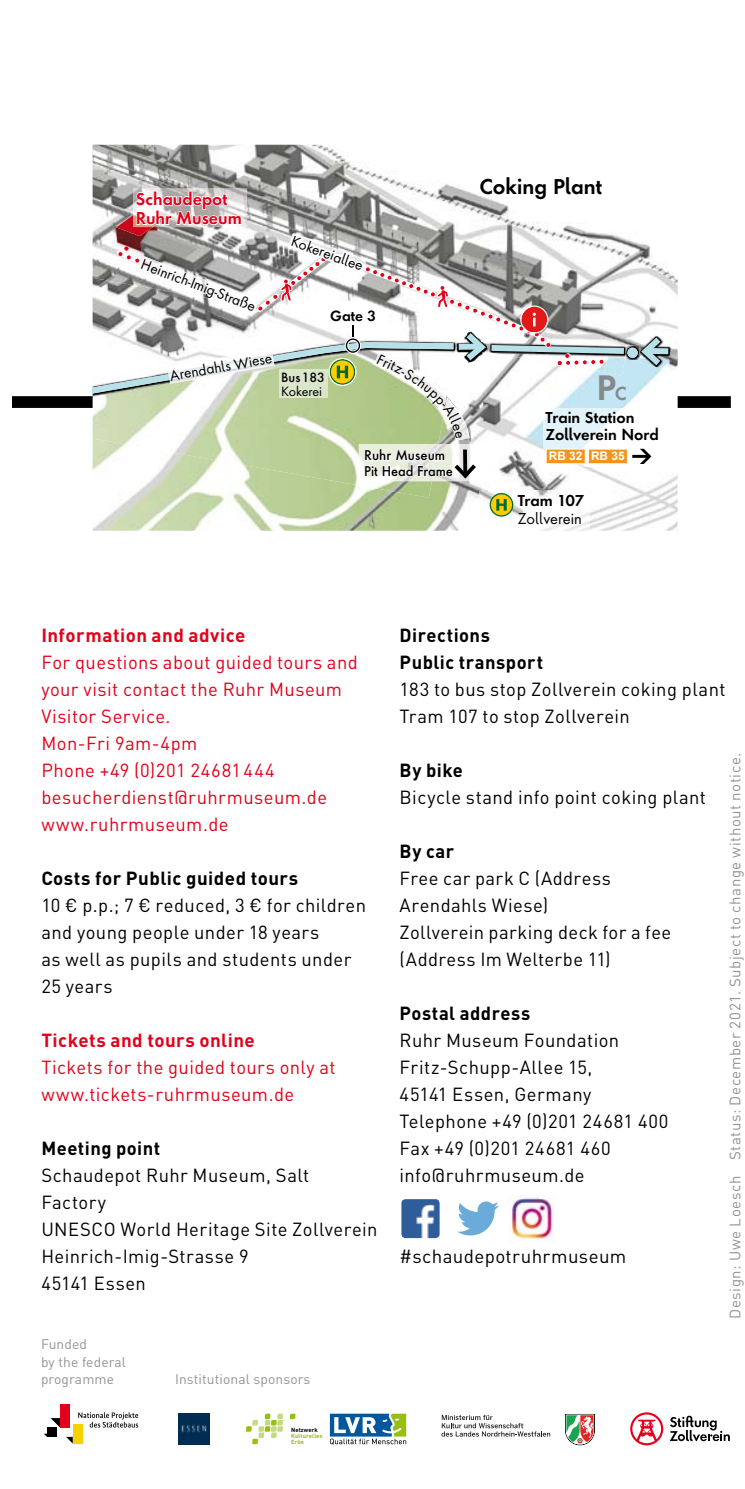
<style>
.page{position:relative;width:745px;height:1489px;background:#fff}
.page>*{position:absolute;margin:0;border:0;box-sizing:border-box;transform-origin:0 0}
.t1{font:600 32.75px "Futura ND Alt";color:#87888a}
.t2{font:600 19.75px "Futura ND Alt";color:#000}
.t3{font:18.75px/27px "DINCE";letter-spacing:.025em;color:#000}
.t4{font:18.75px/27px "DINCE";letter-spacing:.025em;color:#e2001a}
.t5{font:700 18.75px/27px "DINCE";letter-spacing:.025em;color:#000}
.t6{font:700 18.75px "DINCE";letter-spacing:.025em;color:#e2001a}
.t7{font:600 15.75px/19.2px "Futura ND Alt";color:#e2001a}
.t8{font:15px "DINCE";letter-spacing:.035em;color:#929395}
.t9{font:600 14.5px/16.8px "Futura ND Alt";color:#000}
.t10{font:14.5px "Futura ND Alt";color:#000}
.t11{font:13.75px/17.5px "DINCE";letter-spacing:.01em;color:#929395}
.t12{font:13.75px "Futura ND Alt";color:#000}
.t13{font:600 13.75px "Futura ND Alt";color:#000}
.t14{font:500 13px/15.2px "Futura ND Alt";letter-spacing:-.01em;color:#000}
.t15{font:12.5px "Futura ND Alt";letter-spacing:-.005em;color:#000}
.t16{font:500 12.5px "Futura ND Alt";color:#000}
.t17{font:700 11.75px "Arial";color:#fff}
.t18{font:700 6px/6.2px "DIN";letter-spacing:.02em;color:#97bf0d}
.t19{font:700 6px "DIN";letter-spacing:.02em;color:#000}
.s1{font-size:17.5px}
</style>
<div class="page">
<div style="left:178px;top:1413px;width:32px;height:31px;background:#002c52"></div>
<img style="left:181px;top:1425px;width:26px;height:8px">
<svg style="left:246px;top:1413px;width:37px;height:30px"></svg>
<svg style="left:290px;top:1413px;width:5px;height:5px"></svg>
<svg style="left:330px;top:1413px;width:76px;height:31px"></svg>
<svg style="left:565px;top:1414px;width:29px;height:30px"></svg>
<svg style="left:441px;top:1414px;width:109px;height:22px"></svg>
<svg style="left:630px;top:1412px;width:32px;height:33px"></svg>
<svg style="left:670px;top:1415px;width:59px;height:25px"></svg>
<svg style="left:677px;top:1433px;width:7px;height:7px"></svg>
<svg style="left:51px;top:1418px;width:9px;height:9px"></svg>
<div style="left:60px;top:1403px;width:10px;height:24px;background:#e2001a"></div>
<div style="left:47px;top:1427px;width:10px;height:9px;background:#000"></div>
<svg style="left:66px;top:1436px;width:7px;height:7px"></svg>
<div style="left:73px;top:1424px;width:9px;height:19px;background:#f8d200"></div>
<svg style="left:78px;top:1412px;width:60px;height:15px"></svg>
<img style="left:401px;top:1199px;width:38px;height:38px">
<svg style="left:457px;top:1201px;width:41px;height:34px"></svg>
<img style="left:510px;top:1195px;width:43px;height:45px">
<div style="left:13px;top:396px;width:717px;height:12px;background:#000"></div>
<img style="left:92px;top:145px;width:585px;height:385px">
<img style="left:636px;top:332px;width:37px;height:38px">
<div style="left:647px;top:348px;width:21px;height:6px;background:#b7e0e8"></div>
<img style="left:626px;top:346px;width:10px;height:14px">
<svg style="left:636px;top:337px;width:24px;height:28px"></svg>
<div style="left:627px;top:347px;width:10px;height:11px;background:#b7e0e8;border-radius:50%"></div>
<img style="left:92px;top:438px;width:363px;height:59px">
<img style="left:438px;top:444px;width:40px;height:37px">
<img style="left:358px;top:444px;width:80px;height:37px">
<svg style="left:364px;top:445px;width:111px;height:33px"></svg>
<img style="left:542px;top:408px;width:127px;height:59px">
<svg style="left:545px;top:448px;width:106px;height:16px"></svg>
<img style="left:479px;top:491px;width:110px;height:39px">
<svg style="left:489px;top:493px;width:24px;height:23px"></svg>
<img style="left:443px;top:438px;width:26px;height:3px">
<svg style="left:92px;top:174px;width:534px;height:264px"></svg>
<p class="t7" style="left:136px;top:189px;width:107px">Schaudepot<br>Ruhr Museum</p>
<p class="t12" style="left:145px;top:254px;width:123px;rotate:21deg">Heinrich-Imig-Straße</p>
<p class="t12" style="left:295px;top:231px;width:77px;rotate:20deg">Kokereiallee</p>
<p class="t13" style="left:330px;top:307px;width:47px">Gate 3</p>
<p class="t12" style="left:168px;top:366px;width:105px;rotate:-10deg">Arendahls Wiese</p>
<p class="t16" style="left:281px;top:368px;width:45px">Bus 183</p>
<p class="t15" style="left:281px;top:382px;width:42px">Kokerei</p>
<p class="t14" style="left:364px;top:448px;width:90px">Ruhr Museum<br>Pit Head Frame</p>
<p class="t2" style="left:479px;top:173px;width:124px">Coking Plant</p>
<h1 class="t1" style="left:596px;top:365px;width:32px">P<span class="s1">C</span></h1>
<p class="t9" style="left:545px;top:409px;width:115px">Train Station<br>Zollverein Nord</p>
<p class="t17" style="left:548px;top:448px;width:77px">RB 32 RB 35</p>
<p class="t9" style="left:517px;top:492px;width:67px">Tram 107</p>
<p class="t10" style="left:517px;top:507px;width:65px">Zollverein</p>
<p class="t6" style="left:41px;top:622px;width:205px">Information and advice</p>
<p class="t4" style="left:41px;top:649px;width:318px">For questions about guided tours and your visit contact the Ruhr Museum<br>Visitor Service.<br>Mon-Fri 9am-4pm<br>Phone +49 (0)201 24681 444 besucherdienst@ruhrmuseum.de www.ruhrmuseum.de</p>
<p class="t5" style="left:41px;top:864px;width:258px">Costs for Public guided tours</p>
<p class="t3" style="left:41px;top:892px;width:326px">10 € p.p.; 7 € reduced, 3 € for children and young people under 18 years<br>as well as pupils and students under<br>25 years</p>
<p class="t6" style="left:41px;top:1027px;width:215px">Tickets and tours online</p>
<p class="t4" style="left:41px;top:1054px;width:295px">Tickets for the guided tours only at www.tickets-ruhrmuseum.de</p>
<p class="t5" style="left:41px;top:1134px;width:120px">Meeting point</p>
<p class="t3" style="left:41px;top:1162px;width:337px">Schaudepot Ruhr Museum, Salt<br>Factory<br>UNESCO World Heritage Site Zollverein<br>Heinrich-Imig-Strasse 9<br>45141 Essen</p>
<p class="t11" style="left:41px;top:1335px;width:86px">Funded<br>by the federal programme</p>
<p class="t11" style="left:175px;top:1370px;width:137px">Institutional sponsors</p>
<p class="t19" style="left:291px;top:1425px;width:28px">Netzwerk</p>
<p class="t18" style="left:291px;top:1432px;width:33px">Kulturelles<br>Erbe</p>
<p class="t5" style="left:399px;top:621px;width:145px">Directions<br>Public transport</p>
<p class="t3" style="left:399px;top:676px;width:327px">183 to bus stop Zollverein coking plant<br>Tram 107 to stop Zollverein</p>
<p class="t5" style="left:399px;top:756px;width:65px">By bike</p>
<p class="t3" style="left:399px;top:784px;width:307px">Bicycle stand info point coking plant</p>
<p class="t5" style="left:399px;top:837px;width:56px">By car</p>
<p class="t3" style="left:399px;top:865px;width:273px">Free car park C (Address<br>Arendahls Wiese)<br>Zollverein parking deck for a fee (Address Im Welterbe 11)</p>
<p class="t5" style="left:399px;top:999px;width:132px">Postal address</p>
<p class="t3" style="left:399px;top:1027px;width:270px">Ruhr Museum Foundation<br>Fritz-Schupp-Allee 15,<br>45141 Essen, Germany<br>Telephone +49 (0)201 24681 400<br>Fax +49 (0)201 24681 460 info@ruhrmuseum.de</p>
<p class="t8" style="left:726px;top:1318px;width:567px;rotate:-90deg">Design: Uwe Loesch Status: December 2021. Subject to change without notice.</p>
<p class="t3" style="left:399px;top:1243px;width:228px">#schaudepotruhrmuseum</p>
</div>
